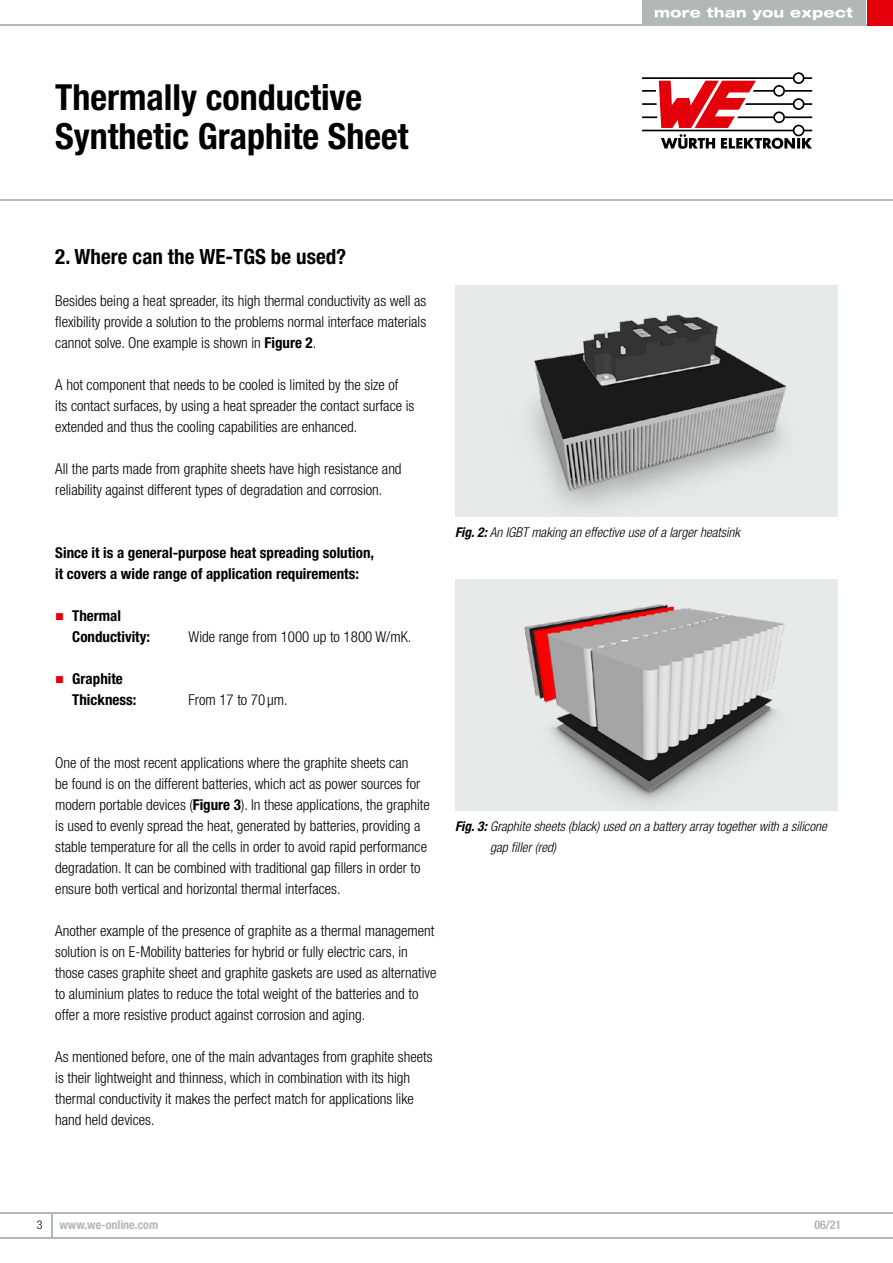
<style>
.page{position:relative;width:893px;height:1263px;background:#fff}
.page>*{position:absolute;margin:0;border:0;box-sizing:border-box;transform-origin:0 0}
.t1{font:700 condensed 36px/39px "Helvetica Neue LT Pro";color:#000}
.t2{font:700 condensed 21px "Helvetica Neue LT Pro";color:#000}
.t3{font:300 condensed 15px/21px "Helvetica Neue LT Pro";color:#000}
.t4{font:700 condensed 15px/21px "Helvetica Neue LT Pro";color:#000}
.t5{font:italic 300 condensed 13.5px/21px "Helvetica Neue LT Pro";color:#000}
.t6{font:700 condensed 12px "Helvetica Neue LT Pro";color:#b2b8b6}
.t7{font:300 condensed 12px "Helvetica Neue LT Pro";color:#000}
.s1{font-weight:700}
</style>
<div class="page">
<hr style="left:0;top:24px;width:893px;height:2px;background:#b2b8b6">
<hr style="left:0;top:200px;width:893px;height:1px;background:#b2b8b6">
<hr style="left:0;top:1237px;width:893px;height:1px;background:#b2b8b6">
<svg style="left:51px;top:1213px;width:1px;height:24px"></svg>
<hr style="left:0;top:1212px;width:893px;height:1px;background:#b2b8b6">
<div style="left:867px;top:0;width:26px;height:26px;background:#e3000b"></div>
<div style="left:642px;top:0;width:223px;height:26px;background:#b2b8b6"></div>
<svg style="left:655px;top:10px;width:45px;height:8px"></svg>
<svg style="left:707px;top:7px;width:39px;height:11px"></svg>
<svg style="left:752px;top:10px;width:31px;height:10px"></svg>
<svg style="left:790px;top:8px;width:63px;height:12px"></svg>
<svg style="left:642px;top:72px;width:170px;height:77px"></svg>
<div style="left:455px;top:285px;width:383px;height:231px;background:#e8eae9"></div>
<img style="left:531px;top:314px;width:256px;height:194px">
<div style="left:455px;top:579px;width:383px;height:231px;background:#e8eae9"></div>
<img style="left:524px;top:604px;width:261px;height:201px">
<h1 class="t1" style="left:55px;top:77px;width:355px">Thermally conductive<br>Synthetic Graphite Sheet</h1>
<h2 class="t2" style="left:55px;top:244px;width:293px">2. Where can the WE-TGS be used?</h2>
<p class="t3" style="left:55px;top:290px;width:373px;text-align:justify">Besides being a heat spreader, its high thermal conductivity as well as flexibility provide a solution to the problems normal interface materials cannot solve. One example is shown in <span class="s1">Figure 2</span>.</p>
<p class="t3" style="left:55px;top:374px;width:361px">A hot component that needs to be cooled is limited by the size of its contact surfaces, by using a heat spreader the contact surface is extended and thus the cooling capabilities are enhanced.</p>
<p class="t3" style="left:55px;top:458px;width:348px">All the parts made from graphite sheets have high resistance and reliability against different types of degradation and corrosion.</p>
<p class="t4" style="left:55px;top:542px;width:320px">Since it is a general-purpose heat spreading solution, it covers a wide range of application requirements:</p>
<p class="t4" style="left:72px;top:605px;width:79px">Thermal<br>Conductivity:</p>
<p class="t4" style="left:72px;top:668px;width:66px">Graphite<br>Thickness:</p>
<p class="t3" style="left:189px;top:626px;width:225px">Wide range from 1000 up to 1800 W/mK.</p>
<p class="t3" style="left:189px;top:689px;width:101px">From 17 to 70 µm.</p>
<p class="t5" style="left:455px;top:522px;width:287px"><span class="s1">Fig. 2:</span> An IGBT making an effective use of a larger heatsink</p>
<p class="t3" style="left:55px;top:752px;width:376px">One of the most recent applications where the graphite sheets can<br>be found is on the different batteries, which act as power sources for modern portable devices (<span class="s1">Figure 3</span>). In these applications, the graphite is used to evenly spread the heat, generated by batteries, providing a stable temperature for all the cells in order to avoid rapid performance degradation. It can be combined with traditional gap fillers in order to ensure both vertical and horizontal thermal interfaces.</p>
<p class="t3" style="left:55px;top:920px;width:383px">Another example of the presence of graphite as a thermal management solution is on E-Mobility batteries for hybrid or fully electric cars, in those cases graphite sheet and graphite gaskets are used as alternative to aluminium plates to reduce the total weight of the batteries and to offer a more resistive product against corrosion and aging.</p>
<p class="t3" style="left:55px;top:1046px;width:379px">As mentioned before, one of the main advantages from graphite sheets is their lightweight and thinness, which in combination with its high thermal conductivity it makes the perfect match for applications like hand held devices.</p>
<p class="t5" style="left:490px;top:816px;width:338px;text-indent:-35px"><span class="s1">Fig. 3:</span> Graphite sheets (black) used on a battery array together with a silicone gap filler (red)</p>
<p class="t7" style="left:37px;top:1218px;width:7px">3</p>
<p class="t6" style="left:60px;top:1217px;width:100px">www.we-online.com</p>
<p class="t6" style="left:814px;top:1217px;width:29px">06/21</p>
</div>
